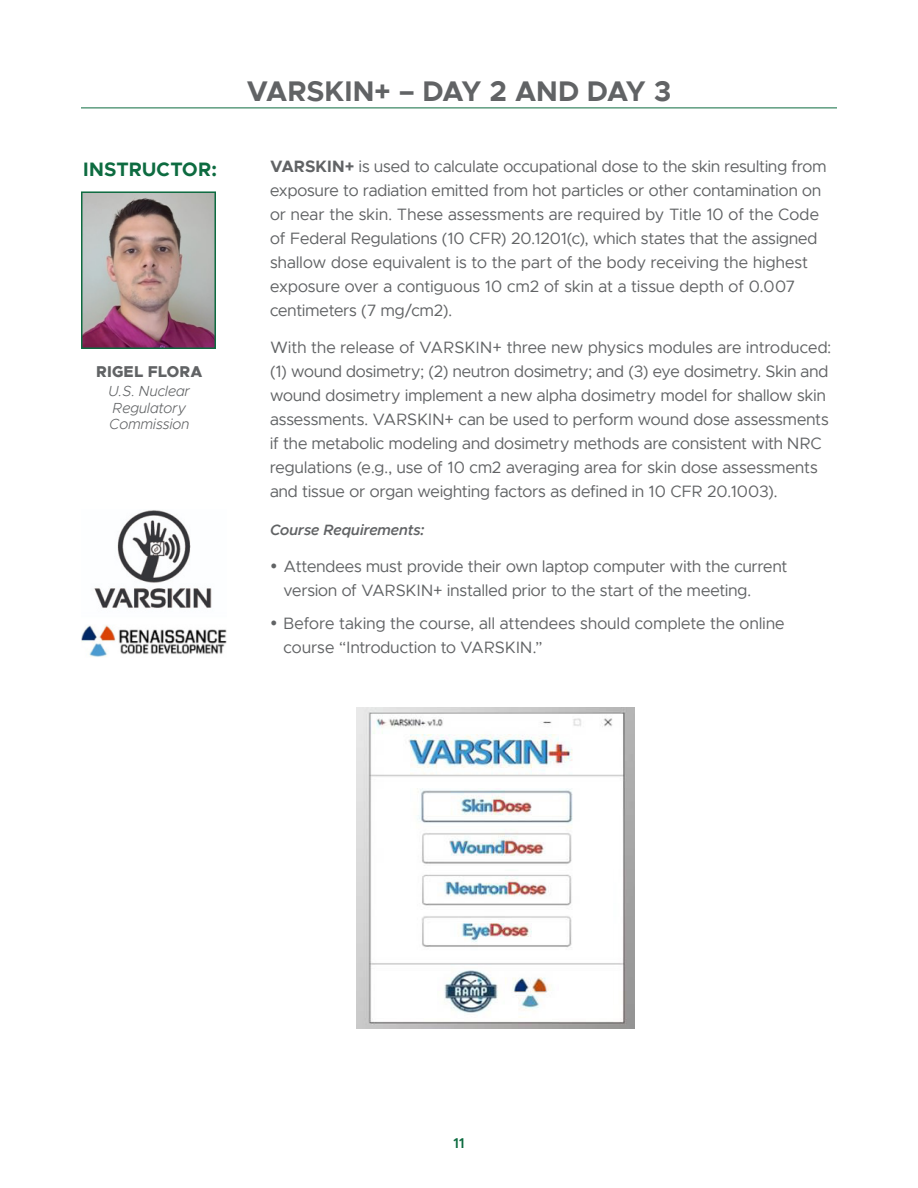
<style>
.page{position:relative;width:918px;height:1188px;background:#fff}
.page>*{position:absolute;margin:0;border:0;box-sizing:border-box;transform-origin:0 0}
.page_title{font:700 28.5px "Metropolis";letter-spacing:-.015em;color:#616365}
.centered_heading{font:700 19.5px "Metropolis";letter-spacing:.01em;color:#0d6b40}
.Body{font:16.5px/24px "Metropolis";letter-spacing:.005em;color:#616365}
.column_name{font:800 15.75px "Metropolis";letter-spacing:.01em;color:#616365}
.Body-2{font:italic 600 15px "Metropolis";letter-spacing:.01em;color:#616365}
.column_title{font:italic 300 14.7px/16.5px "Metropolis";letter-spacing:.015em;color:#616365}
.t1{font:600 14.25px "Metropolis";color:#0d6b40}
.s1{font-weight:700}
</style>
<div class="page">
<hr style="left:81px;top:107px;width:756px;height:1px;background:#0d6b40">
<img style="left:84px;top:194px;width:129px;height:152px">
<div style="left:81px;top:191px;width:135px;height:158px;border:2px solid #0d6b40"></div>
<img style="left:356px;top:707px;width:278px;height:321px">
<img style="left:82px;top:510px;width:145px;height:147px">
<p class="centered_heading" style="left:83px;top:157px;width:135px">INSTRUCTOR:</p>
<p class="column_name" style="left:96px;top:361px;width:108px">RIGEL FLORA</p>
<p class="column_title" style="left:108px;top:383px;width:83px">U.S. Nuclear<br>Regulatory<br>Commission</p>
<p class="page_title" style="left:246px;top:73px;width:427px">VARSKIN+ – DAY 2 AND DAY 3</p>
<p class="Body" style="left:270px;top:154px;width:558px"><span class="s1">VARSKIN+</span> is used to calculate occupational dose to the skin resulting from exposure to radiation emitted from hot particles or other contamination on or near the skin. These assessments are required by Title 10 of the Code of Federal Regulations (10 CFR) 20.1201(c), which states that the assigned shallow dose equivalent is to the part of the body receiving the highest exposure over a contiguous 10 cm2 of skin at a tissue depth of 0.007 centimeters (7 mg/cm2).</p>
<p class="Body" style="left:270px;top:336px;width:563px">With the release of VARSKIN+ three new physics modules are introduced: (1) wound dosimetry; (2) neutron dosimetry; and (3) eye dosimetry. Skin and wound dosimetry implement a new alpha dosimetry model for shallow skin assessments. VARSKIN+ can be used to perform wound dose assessments if the metabolic modeling and dosimetry methods are consistent with NRC regulations (e.g., use of 10 cm2 averaging area for skin dose assessments and tissue or organ weighting factors as defined in 10 CFR 20.1003).</p>
<p class="Body-2" style="left:270px;top:520px;width:156px">Course Requirements:</p>
<p class="Body" style="left:284px;top:555px;width:505px">Attendees must provide their own laptop computer with the current version of VARSKIN+ installed prior to the start of the meeting.</p>
<p class="Body" style="left:284px;top:612px;width:503px">Before taking the course, all attendees should complete the online course “Introduction to VARSKIN.”</p>
<p class="t1" style="left:453px;top:1134px;width:13px">11</p>
</div>
